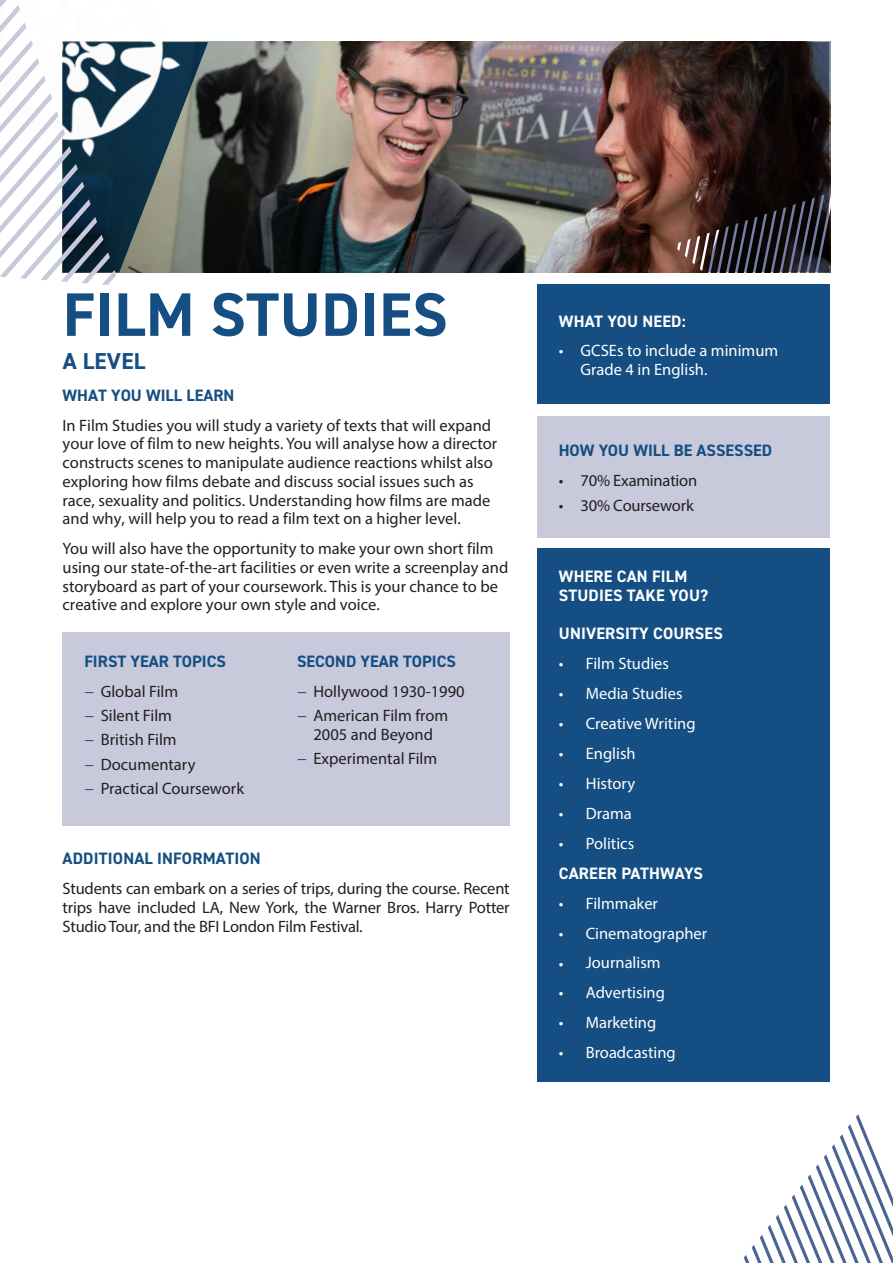
<style>
.page{position:relative;width:893px;height:1263px;background:#fff}
.page>*{position:absolute;margin:0;border:0;box-sizing:border-box;transform-origin:0 0}
.t1{font:700 61.5px "DIN2014";letter-spacing:.01em;color:#144e82}
.t2{font:700 23.1px "DIN2014";letter-spacing:.01em;color:#144e82}
.t3{font:16.5px/18.8px "Myriad Pro";color:#231f20}
.t4{font:16.5px/18.8px "Myriad Pro";color:#fff}
.t5{font:700 16.5px "DIN2014";color:#144e82}
.t6{font:700 16.5px/18.8px "DIN2014";letter-spacing:.01em;color:#fff}
.s1{color:#144e82}
</style>
<div class="page">
<img style="left:208px;top:42px;width:469px;height:231px">
<svg style="left:744px;top:1114px;width:149px;height:149px"></svg>
<div style="left:537px;top:285px;width:292px;height:119px;background:#144e82"></div>
<div style="left:537px;top:547px;width:292px;height:534px;background:#144e82"></div>
<div style="left:63px;top:632px;width:447px;height:194px;background:#c8cadb"></div>
<svg style="left:677px;top:42px;width:154px;height:316px"></svg>
<div style="left:537px;top:416px;width:292px;height:122px;background:#c8cadb"></div>
<img style="left:208px;top:41px;width:8px;height:144px">
<svg style="left:0;top:0;width:208px;height:285px"></svg>
<h1 class="t1" style="left:63px;top:274px;width:386px">FILM STUDIES</h1>
<h2 class="t2" style="left:63px;top:346px;width:84px">A LEVEL</h2>
<p class="t5" style="left:63px;top:384px;width:173px">WHAT YOU WILL LEARN</p>
<p class="t3" style="left:63px;top:415px;width:436px">In Film Studies you will study a variety of texts that will expand your love of film to new heights. You will analyse how a director constructs scenes to manipulate audience reactions whilst also exploring how films debate and discuss social issues such as race, sexuality and politics. Understanding how films are made and why, will help you to read a film text on a higher level.</p>
<p class="t3" style="left:63px;top:539px;width:447px">You will also have the opportunity to make your own short film using our state-of-the-art facilities or even write a screenplay and storyboard as part of your coursework. This is your chance to be creative and explore your own style and voice.</p>
<p class="t5" style="left:84px;top:650px;width:143px">FIRST YEAR TOPICS</p>
<p class="t3" style="left:84px;top:679px;width:161px;line-height:24.2px"><span class="s1">−</span> Global Film<br><span class="s1">−</span> Silent Film<br><span class="s1">−</span> British Film<br><span class="s1">−</span> Documentary<br><span class="s1">−</span> Practical Coursework</p>
<p class="t5" style="left:297px;top:650px;width:160px">SECOND YEAR TOPICS</p>
<p class="t3" style="left:297px;top:679px;width:169px;line-height:24.2px"><span class="s1">−</span> Hollywood 1930-1990 <span class="s1">−</span> American Film from</p>
<p class="t3" style="left:297px;top:722px;width:142px;line-height:24.2px;text-align:right">2005 and Beyond<br><span class="s1">−</span> Experimental Film</p>
<p class="t5" style="left:63px;top:848px;width:200px">ADDITIONAL INFORMATION</p>
<p class="t3" style="left:63px;top:879px;width:449px;text-align:justify">Students can embark on a series of trips, during the course. Recent trips have included LA, New York, the Warner Bros. Harry Potter Studio Tour, and the BFI London Film Festival.</p>
<p class="t6" style="left:559px;top:311px;width:128px">WHAT YOU NEED:</p>
<p class="t4" style="left:581px;top:341px;width:199px;text-indent:-22px">• GCSEs to include a minimum<br>Grade 4 in English.</p>
<p class="t5" style="left:559px;top:440px;width:215px">HOW YOU WILL BE ASSESSED</p>
<p class="t3" style="left:559px;top:471px;width:140px">• 70% Examination</p>
<p class="t3" style="left:559px;top:495px;width:136px">• 30% Coursework</p>
<p class="t6" style="left:559px;top:567px;width:151px">WHERE CAN FILM<br>STUDIES TAKE YOU?</p>
<p class="t6" style="left:559px;top:624px;width:166px">UNIVERSITY COURSES</p>
<p class="t4" style="left:559px;top:654px;width:112px">• Film Studies</p>
<p class="t4" style="left:559px;top:684px;width:125px">• Media Studies</p>
<p class="t4" style="left:559px;top:714px;width:138px">• Creative Writing</p>
<p class="t4" style="left:559px;top:744px;width:78px">• English</p>
<p class="t4" style="left:559px;top:774px;width:78px">• History</p>
<p class="t4" style="left:559px;top:804px;width:74px">• Drama</p>
<p class="t4" style="left:559px;top:834px;width:77px">• Politics</p>
<p class="t6" style="left:559px;top:863px;width:146px">CAREER PATHWAYS</p>
<p class="t4" style="left:559px;top:893px;width:101px">• Filmmaker</p>
<p class="t4" style="left:559px;top:923px;width:150px">• Cinematographer</p>
<p class="t4" style="left:559px;top:953px;width:103px">• Journalism</p>
<p class="t4" style="left:559px;top:983px;width:108px">• Advertising</p>
<p class="t4" style="left:559px;top:1013px;width:99px">• Marketing</p>
<p class="t4" style="left:559px;top:1043px;width:119px">• Broadcasting</p>
</div>
